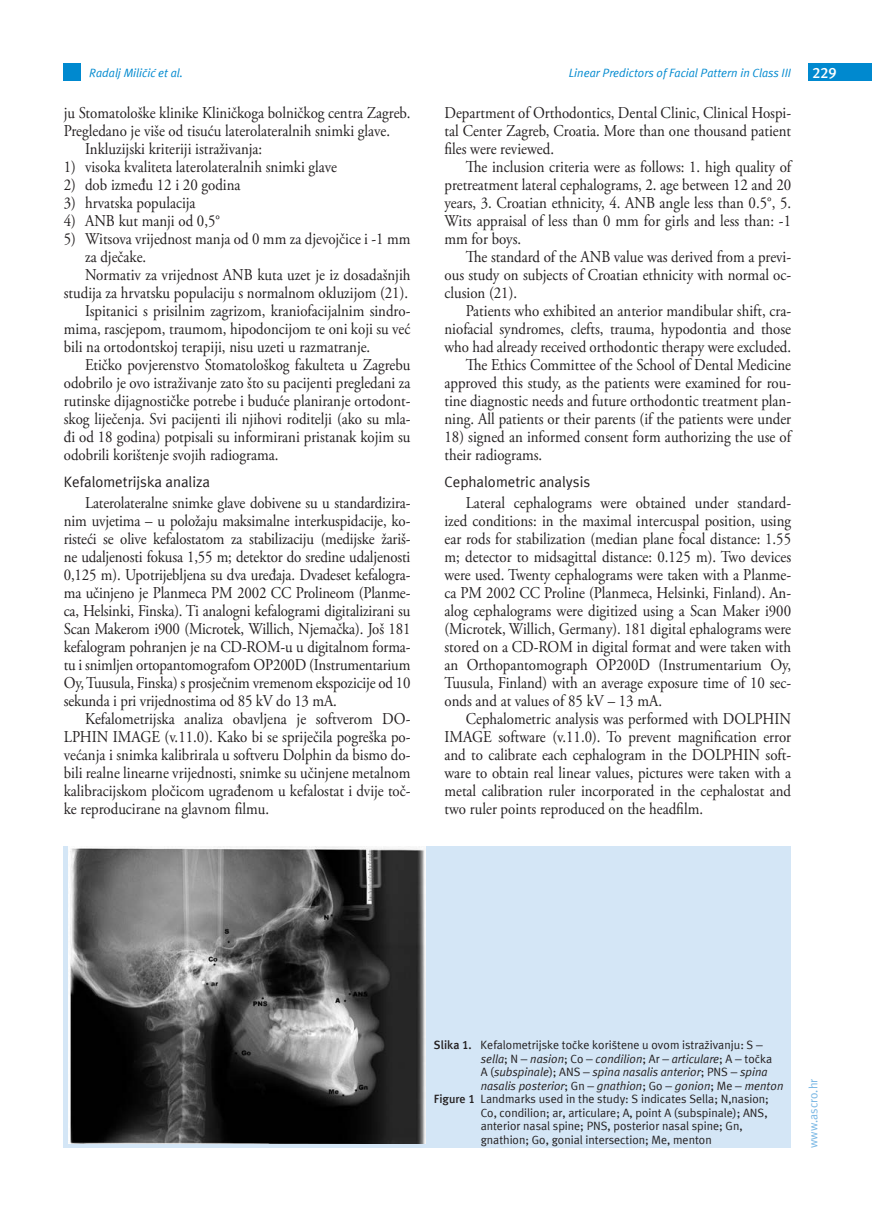
<style>
.page{position:relative;width:872px;height:1212px;background:#fff}
.page>*{position:absolute;margin:0;border:0;box-sizing:border-box;transform-origin:0 0}
.t1{font:16.5px/18px "Adobe Garamond Pro";color:#231f20;text-align:justify;scale:.9 1}
.t2{font:15px "Meta ASC";color:#231f20}
.t3{font:700 15px "Meta ASC";color:#fff}
.t4{font:12px "Meta ASC";color:#231f20}
.t5{font:italic 12px "Meta ASC";color:#231f20}
.t6{font:italic 12px "Meta ASC";color:#0089cf}
.t7{font:12px "Meta ASC";color:#77b6e4}
.s1{font-weight:700}
.s2{font-style:normal}
</style>
<div class="page">
<div style="left:64px;top:64px;width:17px;height:17px;background:#0089cf"></div>
<div style="left:808px;top:64px;width:64px;height:17px;background:#0089cf"></div>
<div style="left:64px;top:847px;width:727px;height:301px;background:#d4e6f6"></div>
<img style="left:68px;top:847px;width:357px;height:297px">
<p class="t6" style="left:89px;top:66px;width:95px">Radalj Miličić et al.</p>
<p class="t6" style="left:568px;top:66px;width:224px">Linear Predictors of Facial Pattern in Class III</p>
<p class="t3" style="left:812px;top:64px;width:26px">229</p>
<p class="t1" style="left:444px;top:105px;width:387px">Department of Orthodontics, Dental Clinic, Clinical Hospi&shy;tal Center Zagreb, Croatia. More than one thousand patient files were reviewed.</p>
<p class="t1" style="left:444px;top:159px;width:387px;text-indent:21px">The inclusion criteria were as follows: 1. high quality of pretreatment lateral cephalograms, 2. age between 12 and 20 years, 3. Croatian ethnicity, 4. ANB angle less than 0.5°, 5.<br>Wits appraisal of less than 0 mm for girls and less than: -1 mm for boys.</p>
<p class="t1" style="left:444px;top:249px;width:387px;text-indent:21px">The standard of the ANB value was derived from a previ&shy;ous study on subjects of Croatian ethnicity with normal oc&shy;clusion (21).</p>
<p class="t1" style="left:444px;top:303px;width:387px;text-align:right">Patients who exhibited an anterior mandibular shift, cra&shy;niofacial syndromes, clefts, trauma, hypodontia and those who had already received orthodontic therapy were excluded.<br>The Ethics Committee of the School of Dental Medicine approved this study, as the patients were examined for rou&shy;tine diagnostic needs and future orthodontic treatment plan&shy;ning. All patients or their parents (if the patients were under</p>
<p class="t1" style="left:444px;top:429px;width:387px">18) signed an informed consent form authorizing the use of their radiograms.</p>
<p class="t2" style="left:444px;top:473px;width:147px">Cephalometric analysis</p>
<p class="t1" style="left:444px;top:495px;width:387px;text-indent:21px">Lateral cephalograms were obtained under standard&shy;ized conditions: in the maximal intercuspal position, using ear rods for stabilization (median plane focal distance: 1.55 m; detector to midsagittal distance: 0.125 m). Two devices were used. Twenty cephalograms were taken with a Planme&shy;ca PM 2002 CC Proline (Planmeca, Helsinki, Finland). An&shy;alog cephalograms were digitized using a Scan Maker i900 (Microtek, Willich, Germany). 181 digital ephalograms were stored on a CD-ROM in digital format and were taken with an Orthopantomograph OP200D (Instrumentarium Oy, Tuusula, Finland) with an average exposure time of 10 sec&shy;onds and at values of 85 kV – 13 mA.</p>
<p class="t1" style="left:444px;top:711px;width:387px;text-indent:21px">Cephalometric analysis was performed with DOLPHIN IMAGE software (v.11.0). To prevent magnification error and to calibrate each cephalogram in the DOLPHIN soft&shy;ware to obtain real linear values, pictures were taken with a metal calibration ruler incorporated in the cephalostat and two ruler points reproduced on the headfilm.</p>
<p class="t1" style="left:64px;top:105px;width:387px">ju Stomatološke klinike Kliničkoga bolničkog centra Zagreb.</p>
<p class="t1" style="left:64px;top:123px;width:364px">Pregledano je više od tisuću laterolateralnih snimki glave.</p>
<p class="t1" style="left:85px;top:141px;width:198px">Inkluzijski kriteriji istraživanja:</p>
<p class="t1" style="left:64px;top:159px;width:305px">1) visoka kvaliteta laterolateralnih snimki glave</p>
<p class="t1" style="left:64px;top:177px;width:198px">2) dob između 12 i 20 godina</p>
<p class="t1" style="left:64px;top:195px;width:148px">3) hrvatska populacija</p>
<p class="t1" style="left:64px;top:213px;width:175px">4) ANB kut manji od 0,5°</p>
<p class="t1" style="left:64px;top:231px;width:387px">5) Witsova vrijednost manja od 0 mm za djevojčice i -1 mm</p>
<p class="t1" style="left:85px;top:249px;width:69px">za dječake.</p>
<p class="t1" style="left:85px;top:267px;width:363px">Normativ za vrijednost ANB kuta uzet je iz dosadašnjih</p>
<p class="t1" style="left:64px;top:285px;width:384px">studija za hrvatsku populaciju s normalnom okluzijom (21).</p>
<p class="t1" style="left:85px;top:303px;width:363px">Ispitanici s prisilnim zagrizom, kraniofacijalnim sindro-</p>
<p class="t1" style="left:64px;top:321px;width:387px">mima, rascjepom, traumom, hipodoncijom te oni koji su već</p>
<p class="t1" style="left:64px;top:339px;width:342px">bili na ortodontskoj terapiji, nisu uzeti u razmatranje.</p>
<p class="t1" style="left:85px;top:357px;width:363px">Etičko povjerenstvo Stomatološkog fakulteta u Zagrebu</p>
<p class="t1" style="left:64px;top:375px;width:387px">odobrilo je ovo istraživanje zato što su pacijenti pregledani za</p>
<p class="t1" style="left:64px;top:393px;width:387px">rutinske dijagnostičke potrebe i buduće planiranje ortodont-</p>
<p class="t1" style="left:64px;top:411px;width:387px">skog liječenja. Svi pacijenti ili njihovi roditelji (ako su mla-</p>
<p class="t1" style="left:64px;top:429px;width:387px">đi od 18 godina) potpisali su informirani pristanak kojim su</p>
<p class="t1" style="left:64px;top:447px;width:240px">odobrili korištenje svojih radiograma.</p>
<p class="t2" style="left:64px;top:473px;width:148px">Kefalometrijska analiza</p>
<p class="t1" style="left:64px;top:495px;width:387px;text-indent:21px">Laterolateralne snimke glave dobivene su u standardizira&shy;nim uvjetima – u položaju maksimalne interkuspidacije, ko&shy;risteći se olive kefalostatom za stabilizaciju (medijske žariš&shy;ne udaljenosti fokusa 1,55 m; detektor do sredine udaljenosti 0,125 m). Upotrijebljena su dva uređaja. Dvadeset kefalogra&shy;ma učinjeno je Planmeca PM 2002 CC Prolineom (Planme&shy;ca, Helsinki, Finska). Ti analogni kefalogrami digitalizirani su Scan Makerom i900 (Microtek, Willich, Njemačka). Još 181 kefalogram pohranjen je na CD-ROM-u u digitalnom forma&shy;tu i snimljen ortopantomografom OP200D (Instrumentarium Oy, Tuusula, Finska) s prosječnim vremenom ekspozicije od 10 sekunda i pri vrijednostima od 85 kV do 13 mA.</p>
<p class="t1" style="left:64px;top:711px;width:387px;text-indent:21px">Kefalometrijska analiza obavljena je softverom DO-LPHIN IMAGE (v.11.0). Kako bi se spriječila pogreška po&shy;većanja i snimka kalibrirala u softveru Dolphin da bismo do&shy;bili realne linearne vrijednosti, snimke su učinjene metalnom kalibracijskom pločicom ugrađenom u kefalostat i dvije toč&shy;ke reproducirane na glavnom filmu.</p>
<p class="t4" style="left:434px;top:1038px;width:330px"><span class="s1">Slika 1.</span> Kefalometrijske točke korištene u ovom istraživanju: S –</p>
<p class="t5" style="left:480px;top:1052px;width:293px">sella<span class="s2">; N –</span> nasion<span class="s2">; Co –</span> condilion<span class="s2">; Ar –</span> articulare<span class="s2">; A – točka</span></p>
<p class="t5" style="left:480px;top:1065px;width:288px"><span class="s2">A (</span>subspinale<span class="s2">); ANS –</span> spina nasalis anterior<span class="s2">; PNS –</span> spina</p>
<p class="t5" style="left:480px;top:1079px;width:304px">nasalis posterior<span class="s2">; Gn –</span> gnathion<span class="s2">; Go –</span> gonion<span class="s2">; Me –</span> menton</p>
<p class="t4" style="left:434px;top:1092px;width:336px"><span class="s1">Figure 1</span> Landmarks used in the study: S indicates Sella; N,nasion;</p>
<p class="t4" style="left:480px;top:1106px;width:288px">Co, condilion; ar, articulare; A, point A (subspinale); ANS,</p>
<p class="t4" style="left:480px;top:1119px;width:263px">anterior nasal spine; PNS, posterior nasal spine; Gn,</p>
<p class="t4" style="left:480px;top:1133px;width:233px">gnathion; Go, gonial intersection; Me, menton</p>
<p class="t7" style="left:806px;top:1148px;width:71px;rotate:-90deg">www.ascro.hr</p>
</div>
